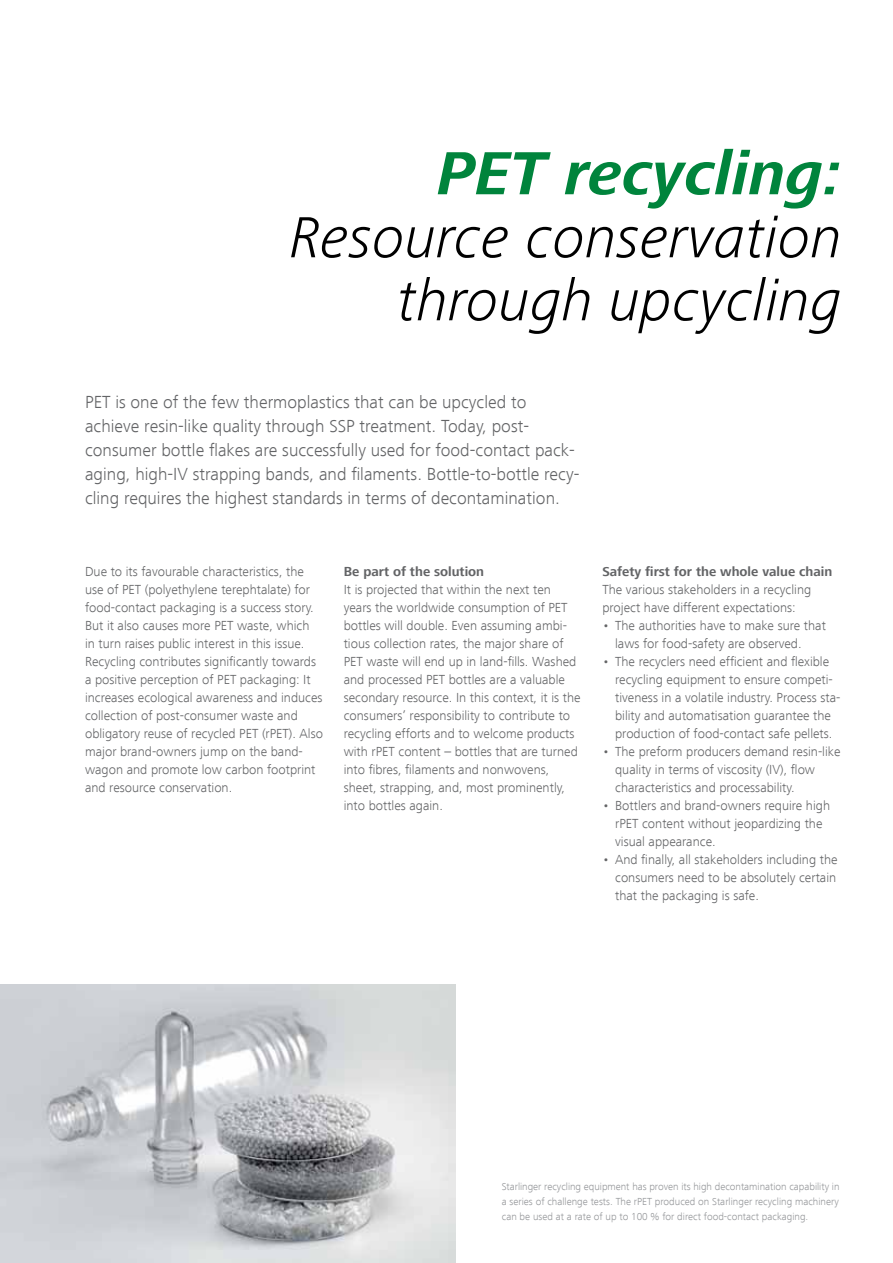
<style>
.page{position:relative;width:893px;height:1263px;background:#fff}
.page>*{position:absolute;margin:0;border:0;box-sizing:border-box;transform-origin:0 0}
.t1{font:italic 700 63px "Frutiger Next LT";color:#00843c}
.t2{font:italic 300 60px/63px "Frutiger Next LT";color:#000;text-align:right}
.t3{font:300 18px/24px "Frutiger Next LT";color:#636466}
.t4{font:300 13.5px/18px "Frutiger Next LT";color:#636466}
.t5{font:700 13.5px "Frutiger Next LT";color:#636466}
.t6{font:300 10.5px/15px "Frutiger Next LT";color:#939598;text-align:justify}
</style>
<div class="page">
<img style="left:0;top:984px;width:455px;height:279px">
<h1 class="t1" style="left:437px;top:138px;width:406px">PET recycling:</h1>
<h2 class="t2" style="left:290px;top:206px;width:554px">Resource conservation through upcycling</h2>
<p class="t3" style="left:85px;top:390px;width:496px">PET is one of the few thermoplastics that can be upcycled to achieve resin-like quality through SSP treatment. Today, post&shy;consumer bottle flakes are successfully used for food-contact pack&shy;aging, high-IV strapping bands, and filaments. Bottle-to-bottle recy&shy;cling requires the highest standards in terms of decontamination.</p>
<p class="t4" style="left:85px;top:563px;width:239px">Due to its favourable characteristics, the use of PET (polyethylene terephtalate) for food-contact packaging is a success story.<br>But it also causes more PET waste, which<br>in turn raises public interest in this issue.<br>Recycling contributes significantly towards a positive perception of PET packaging: It increases ecological awareness and induces collection of post-consumer waste and obligatory reuse of recycled PET (rPET). Also major brand-owners jump on the band&shy;wagon and promote low carbon footprint and resource conservation.</p>
<p class="t5" style="left:344px;top:564px;width:142px">Be part of the solution</p>
<p class="t4" style="left:344px;top:581px;width:238px">It is projected that within the next ten years the worldwide consumption of PET bottles will double. Even assuming ambi&shy;tious collection rates, the major share of PET waste will end up in land-fills. Washed and processed PET bottles are a valuable secondary resource. In this context, it is the consumers’ responsibility to contribute to recycling efforts and to welcome products with rPET content – bottles that are turned into fibres, filaments and nonwovens, sheet, strapping, and, most prominently, into bottles again.</p>
<p class="t5" style="left:602px;top:564px;width:231px">Safety first for the whole value chain</p>
<p class="t4" style="left:602px;top:581px;width:210px">The various stakeholders in a recycling project have different expectations:</p>
<p class="t4" style="left:615px;top:617px;width:212px;text-indent:-13px">• The authorities have to make sure that laws for food-safety are observed.</p>
<p class="t4" style="left:615px;top:653px;width:227px;text-indent:-13px">• The recyclers need efficient and flexible recycling equipment to ensure competi&shy;tiveness in a volatile industry. Process sta&shy;bility and automatisation guarantee the production of food-contact safe pellets.</p>
<p class="t4" style="left:615px;top:743px;width:227px;text-indent:-13px">• The preform producers demand resin-like quality in terms of viscosity (IV), flow characteristics and processability.</p>
<p class="t4" style="left:615px;top:797px;width:216px;text-indent:-13px">• Bottlers and brand-owners require high rPET content without jeopardizing the visual appearance.</p>
<p class="t4" style="left:615px;top:850px;width:224px;text-align:justify;text-indent:-13px">• And finally, all stakeholders including the consumers need to be absolutely certain that the packaging is safe.</p>
<p class="t6" style="left:502px;top:1179px;width:339px">Starlinger recycling equipment has proven its high decontamination capability in a series of challenge tests. The rPET produced on Starlinger recycling machinery can be used at a rate of up to 100 % for direct food-contact packaging.</p>
</div>
